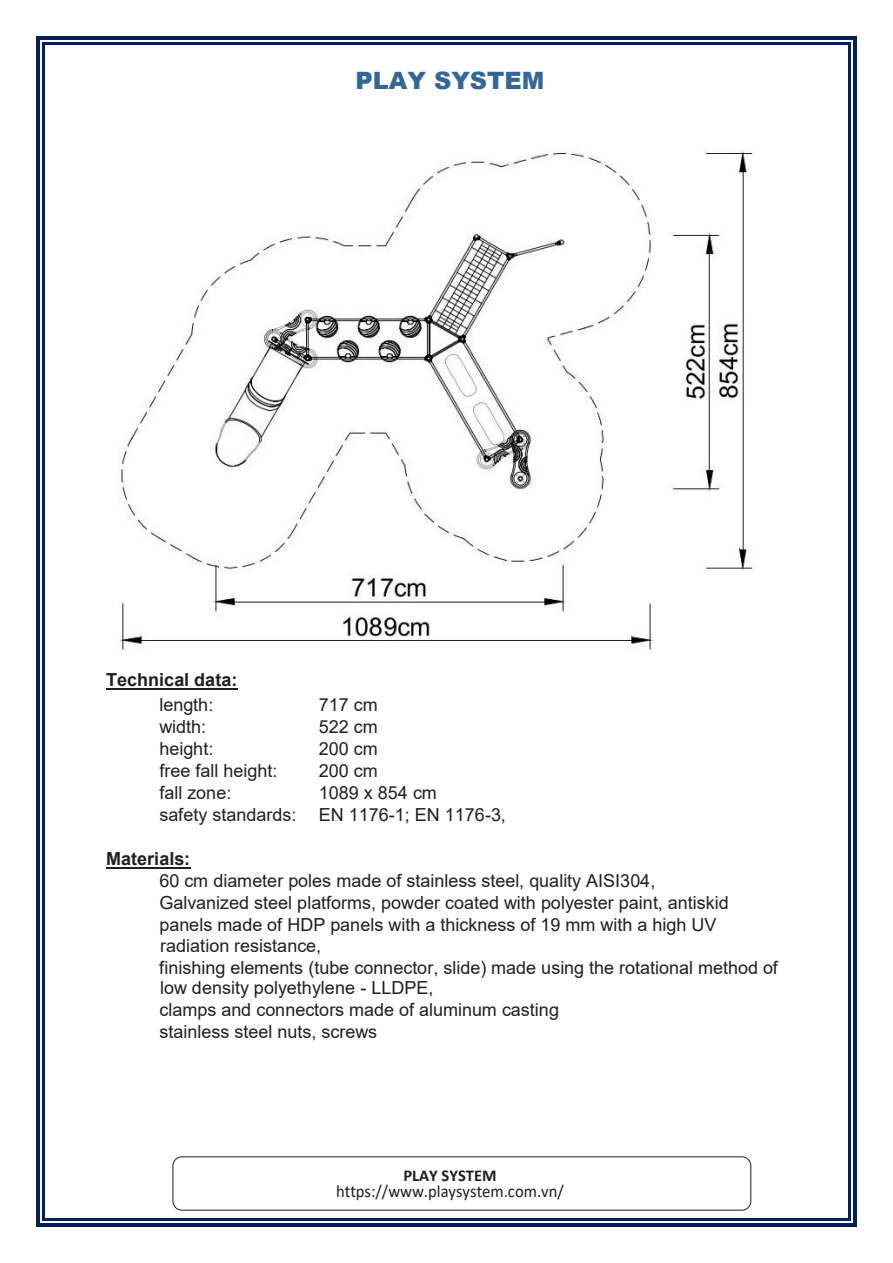
<style>
.page{position:relative;width:893px;height:1263px;background:#fff}
.page>*{position:absolute;margin:0;border:0;box-sizing:border-box;transform-origin:0 0}
.t1{font:900 24px "Arial";color:#369}
.t2{font:18px/21.6px "Arial";color:#231f20}
.t3{font:700 18px "Arial";color:#231f20}
.t4{font:17.25px "Calibri";color:#211e1e;scale:.96 1}
.t5{font:700 16.5px "Calibri";color:#211e1e}
.s1{font-family:"Myriad Pro"}
</style>
<div class="page">
<div style="left:173px;top:1157px;width:578px;height:53px;border:1px solid #231f20;border-radius:9px"></div>
<img style="left:120px;top:150px;width:633px;height:500px">
<hr style="left:106px;top:688px;width:131px;height:2px;background:#231f20">
<hr style="left:106px;top:867px;width:84px;height:2px;background:#231f20">
<svg style="left:36px;top:36px;width:9px;height:9px"></svg>
<hr style="left:45px;top:36px;width:803px;height:4px;background:#002060">
<hr style="left:45px;top:43px;width:803px;height:2px;background:#002060">
<svg style="left:848px;top:36px;width:9px;height:9px"></svg>
<hr style="left:36px;top:45px;width:4px;height:1173px;background:#002060">
<hr style="left:43px;top:45px;width:2px;height:1173px;background:#002060">
<hr style="left:853px;top:45px;width:4px;height:1173px;background:#002060">
<hr style="left:848px;top:45px;width:2px;height:1173px;background:#002060">
<svg style="left:36px;top:1218px;width:9px;height:9px"></svg>
<hr style="left:45px;top:1223px;width:803px;height:4px;background:#002060">
<hr style="left:45px;top:1218px;width:803px;height:2px;background:#002060">
<svg style="left:848px;top:1218px;width:9px;height:9px"></svg>
<h1 class="t1" style="left:356px;top:63px;width:190px">PLAY SYSTEM</h1>
<p class="t3" style="left:106px;top:667px;width:133px">Technical data:</p>
<p class="t2" style="left:159px;top:694px;width:56px">length:</p>
<p class="t2" style="left:319px;top:694px;width:61px">717 cm</p>
<p class="t2" style="left:159px;top:716px;width:48px">width:</p>
<p class="t2" style="left:319px;top:716px;width:61px">522 cm</p>
<p class="t2" style="left:159px;top:738px;width:56px">height:</p>
<p class="t2" style="left:319px;top:738px;width:61px">200 cm</p>
<p class="t2" style="left:159px;top:760px;width:120px">free fall height:</p>
<p class="t2" style="left:319px;top:760px;width:61px">200 cm</p>
<p class="t2" style="left:159px;top:781px;width:74px">fall zone:</p>
<p class="t2" style="left:159px;top:781px;width:348px;text-indent:159px">1089 x 854 cm<br>safety standards: EN 1176-1; EN 1176-3,</p>
<p class="t3" style="left:106px;top:846px;width:86px">Materials:</p>
<p class="t2" style="left:159px;top:870px;width:620px">60 cm diameter poles made of stainless steel, quality AISI304,<br>Galvanized steel platforms, powder coated with polyester paint, antiskid panels made of HDP panels with a thickness of 19 mm with a high UV radiation resistance,<br>finishing elements (tube connector, slide) made using the rotational method of low density polyethylene - LLDPE,<br>clamps and connectors made of aluminum casting<br>stainless steel nuts, screws</p>
<p class="t5" style="left:403px;top:1164px;width:95px">PLAY SYSTEM</p>
<p class="t4" style="left:336px;top:1179px;width:239px">h<span class="s1">tt</span>ps://www.playsystem.com.vn/</p>
</div>
